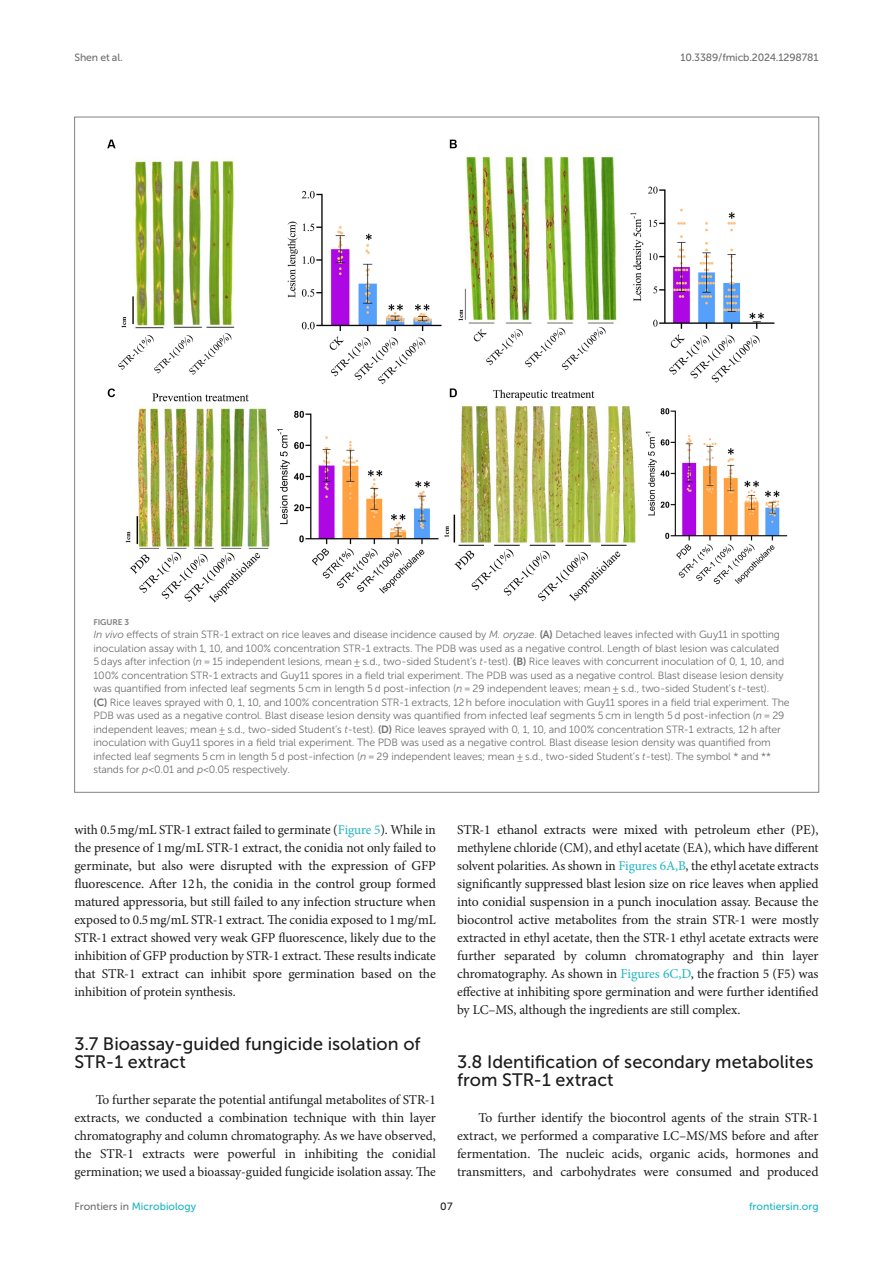
<style>
.page{position:relative;width:893px;height:1263px;background:#fff}
.page>*{position:absolute;margin:0;border:0;box-sizing:border-box;transform-origin:0 0}
.HEAD_2{font:18px/18px "Museo Sans 500";color:#1b1c1b}
.TEXT_FLUSH{font:13.5px/18px "Minion Pro";letter-spacing:-.005em;color:#1b1c1b;text-align:justify}
.FIG_LEG{font:10.5px/13.5px "Museo Sans 300";letter-spacing:-.01em;color:#706f70}
.t1{font:10.5px "Museo Sans 500";color:#1db5c3}
.t2{font:10.5px "Museo Sans 500";letter-spacing:-.015em;color:#706f70}
.t3{font:10.5px "Museo Sans 500";color:#1b1c1b}
.FIG_HD{font:8.25px "Museo Sans 700";letter-spacing:-.01em;color:#7e7f7f}
.s1{font-style:italic}
.s2{font-family:"Museo Sans 700"}
.s3{color:#1db5c3}
.s4{color:#706f70}
</style>
<div class="page">
<img style="left:107px;top:139px;width:681px;height:464px">
<p class="t2" style="left:74px;top:51px;width:50px">Shen et al.</p>
<p class="t2" style="left:680px;top:51px;width:140px">10.3389/fmicb.2024.1298781</p>
<p class="FIG_HD" style="left:94px;top:617px;width:37px">FIGURE 3</p>
<p class="FIG_LEG" style="left:94px;top:628px;width:698px"><span class="s1">In vivo</span> effects of strain STR-1 extract on rice leaves and disease incidence caused by <span class="s1">M. oryzae</span>. <span class="s2">(A)</span> Detached leaves infected with Guy11 in spotting inoculation assay with 1, 10, and 100% concentration STR-1 extracts. The PDB was used as a negative control. Length of blast lesion was calculated<br>5 days after infection (<span class="s1">n</span> = 15 independent lesions, mean ± s.d., two-sided Student’s <span class="s1">t</span>-test). <span class="s2">(B)</span> Rice leaves with concurrent inoculation of 0, 1, 10, and 100% concentration STR-1 extracts and Guy11 spores in a field trial experiment. The PDB was used as a negative control. Blast disease lesion density was quantified from infected leaf segments 5 cm in length 5 d post-infection (<span class="s1">n</span> = 29 independent leaves; mean ± s.d., two-sided Student’s <span class="s1">t</span>-test).<br><span class="s2">(C)</span> Rice leaves sprayed with 0, 1, 10, and 100% concentration STR-1 extracts, 12 h before inoculation with Guy11 spores in a field trial experiment. The PDB was used as a negative control. Blast disease lesion density was quantified from infected leaf segments 5 cm in length 5 d post-infection (<span class="s1">n</span> = 29 independent leaves; mean ± s.d., two-sided Student’s <span class="s1">t</span>-test). <span class="s2">(D)</span> Rice leaves sprayed with 0, 1, 10, and 100% concentration STR-1 extracts, 12 h after inoculation with Guy11 spores in a field trial experiment. The PDB was used as a negative control. Blast disease lesion density was quantified from infected leaf segments 5 cm in length 5 d post-infection (<span class="s1">n</span> = 29 independent leaves; mean ± s.d., two-sided Student’s <span class="s1">t</span>-test). The symbol * and ** stands for <span class="s1">p</span> &lt; 0.01 and <span class="s1">p</span>&lt; 0.05 respectively.</p>
<p class="TEXT_FLUSH" style="left:74px;top:821px;width:363px">with 0.5mg/mL STR-1 extract failed to germinate (<span class="s3">Figure 5</span>). While in the presence of 1mg/mL STR-1 extract, the conidia not only failed to germinate, but also were disrupted with the expression of GFP fluorescence. After 12h, the conidia in the control group formed matured appressoria, but still failed to any infection structure when exposed to 0.5mg/mL STR-1 extract. The conidia exposed to 1mg/mL STR-1 extract showed very weak GFP fluorescence, likely due to the inhibition of GFP production by STR-1 extract. These results indicate that STR-1 extract can inhibit spore germination based on the inhibition of protein synthesis.</p>
<p class="HEAD_2" style="left:74px;top:1035px;width:348px">3.7 Bioassay-guided fungicide isolation of<br>STR-1 extract</p>
<p class="TEXT_FLUSH" style="left:74px;top:1091px;width:363px;text-indent:21px">To further separate the potential antifungal metabolites of STR-1 extracts, we conducted a combination technique with thin layer chromatography and column chromatography. As we have observed, the STR-1 extracts were powerful in inhibiting the conidial germination; we used a bioassay-guided fungicide isolation assay. The</p>
<p class="TEXT_FLUSH" style="left:457px;top:821px;width:363px">STR-1 ethanol extracts were mixed with petroleum ether (PE), methylene chloride (CM), and ethyl acetate (EA), which have different solvent polarities. As shown in <span class="s3">Figures 6A,B</span>, the ethyl acetate extracts significantly suppressed blast lesion size on rice leaves when applied into conidial suspension in a punch inoculation assay. Because the biocontrol active metabolites from the strain STR-1 were mostly extracted in ethyl acetate, then the STR-1 ethyl acetate extracts were further separated by column chromatography and thin layer chromatography. As shown in <span class="s3">Figures 6C,D</span>, the fraction 5 (F5) was effective at inhibiting spore germination and were further identified by LC–MS, although the ingredients are still complex.</p>
<p class="HEAD_2" style="left:457px;top:1053px;width:358px">3.8 Identification of secondary metabolites from STR-1 extract</p>
<p class="TEXT_FLUSH" style="left:457px;top:1109px;width:363px;text-indent:21px">To further identify the biocontrol agents of the strain STR-1 extract, we performed a comparative LC–MS/MS before and after fermentation. The nucleic acids, organic acids, hormones and transmitters, and carbohydrates were consumed and produced</p>
<p class="t1" style="left:74px;top:1200px;width:123px"><span class="s4">Frontiers in</span> Microbiology</p>
<p class="t3" style="left:440px;top:1200px;width:14px">07</p>
<p class="t1" style="left:749px;top:1200px;width:71px">frontiersin.org</p>
</div>
